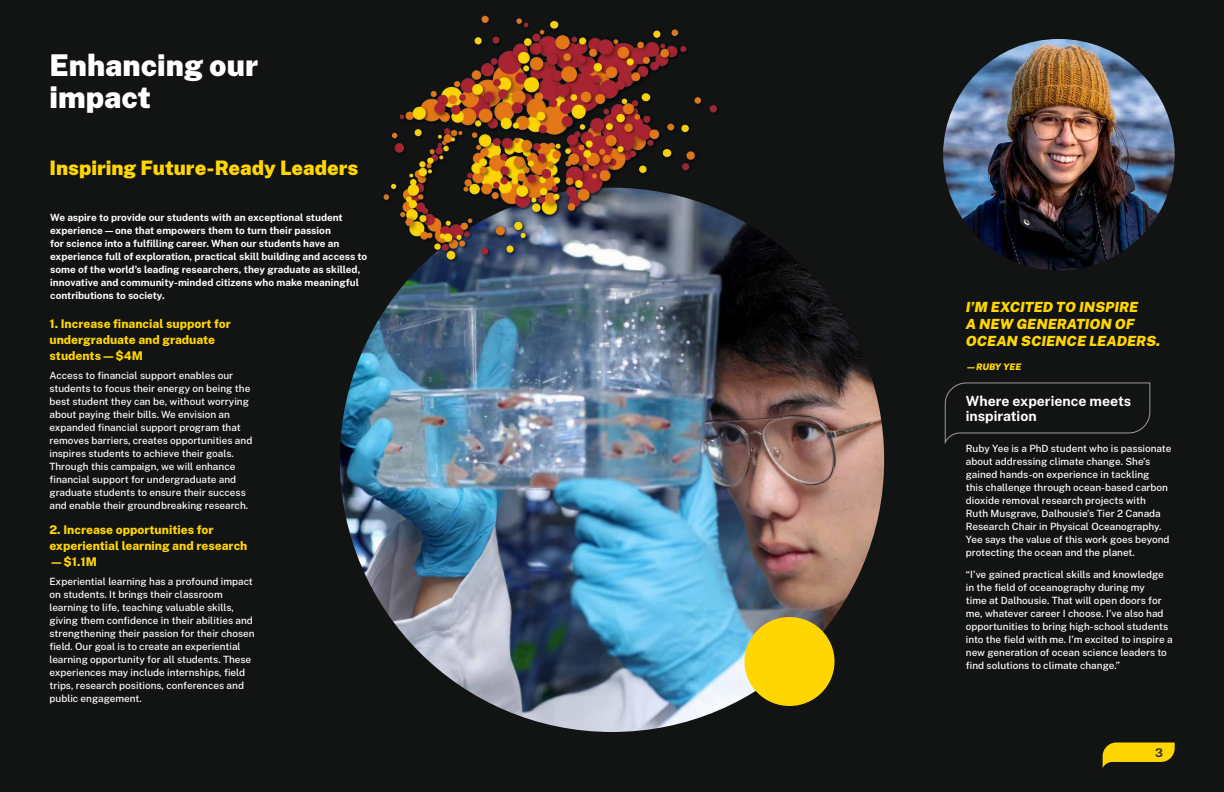
<style>
.page{position:relative;width:1224px;height:792px;background:#121313}
.page>*{position:absolute;margin:0;border:0;box-sizing:border-box;transform-origin:0 0}
.Heading_30_CloudWhite{font:900 30px/32px "Public Sans";color:#fff}
.Heading_20_BeakGold{font:900 20px "Public Sans";color:#ffd600}
.Quote_14_BeakGold{font:italic 900 14px/17px "Public Sans";color:#ffd600}
.Subheading_14_CloudWhite{font:700 14px/15px "Public Sans";color:#fff}
.Subheading_14_BeakGold{font:800 12px/16px "Public Sans";color:#ffd600}
.t1{font:700 12px "Public Sans";color:#343432}
.Body_10_CloudWhite{font:500 10px/13px "Public Sans";color:#fff}
.Body_10_WingtipBlack{font:500 10px/13px "Public Sans";color:#fff}
.Body_10_Bold_CloudWhite{font:700 10px/13px "Public Sans";color:#fff}
.QuoteAuthor_9_BeakGold{font:italic 900 9px "Public Sans";color:#ffd600}
</style>
<div class="page">
<img style="left:340px;top:188px;width:544px;height:544px;border-radius:272px">
<div style="left:744px;top:617px;width:91px;height:89px;background:#ffd600;border-radius:50%"></div>
<img style="left:943px;top:39px;width:232px;height:232px;border-radius:116px">
<img style="left:378px;top:15px;width:348px;height:308px">
<svg style="left:945px;top:382px;width:205px;height:62px"></svg>
<svg style="left:1103px;top:742px;width:72px;height:26px"></svg>
<p class="Heading_30_CloudWhite" style="left:50px;top:47px;width:210px">Enhancing our impact</p>
<p class="Heading_20_BeakGold" style="left:50px;top:152px;width:310px">Inspiring Future-Ready Leaders</p>
<p class="Body_10_Bold_CloudWhite" style="left:50px;top:211px;width:319px">We aspire to provide our students with an exceptional student experience—one that empowers them to turn their passion<br>for science into a fulfilling career. When our students have an experience full of exploration, practical skill building and access to some of the world’s leading researchers, they graduate as skilled, innovative and community-minded citizens who make meaningful contributions to society.</p>
<p class="Subheading_14_BeakGold" style="left:50px;top:315px;width:183px">1. Increase financial support for undergraduate and graduate students—$4M</p>
<p class="Body_10_CloudWhite" style="left:50px;top:368px;width:204px">Access to financial support enables our students to focus their energy on being the best student they can be, without worrying about paying their bills. We envision an expanded financial support program that removes barriers, creates opportunities and inspires students to achieve their goals.<br>Through this campaign, we will enhance financial support for undergraduate and graduate students to ensure their success and enable their groundbreaking research.</p>
<p class="Subheading_14_BeakGold" style="left:50px;top:521px;width:200px">2. Increase opportunities for experiential learning and research —$1.1M</p>
<p class="Body_10_CloudWhite" style="left:50px;top:574px;width:207px">Experiential learning has a profound impact on students. It brings their classroom learning to life, teaching valuable skills, giving them confidence in their abilities and strengthening their passion for their chosen field. Our goal is to create an experiential learning opportunity for all students. These experiences may include internships, field trips, research positions, conferences and public engagement.</p>
<p class="Quote_14_BeakGold" style="left:966px;top:297px;width:196px">I’M EXCITED TO INSPIRE<br>A NEW GENERATION OF<br>OCEAN SCIENCE LEADERS.</p>
<p class="QuoteAuthor_9_BeakGold" style="left:966px;top:360px;width:57px">—RUBY YEE</p>
<p class="Subheading_14_CloudWhite" style="left:966px;top:392px;width:167px">Where experience meets inspiration</p>
<p class="Body_10_WingtipBlack" style="left:966px;top:441px;width:207px">Ruby Yee is a PhD student who is passionate about addressing climate change. She’s gained hands-on experience in tackling<br>this challenge through ocean-based carbon dioxide removal research projects with<br>Ruth Musgrave, Dalhousie’s Tier 2 Canada Research Chair in Physical Oceanography.<br>Yee says the value of this work goes beyond protecting the ocean and the planet.</p>
<p class="Body_10_WingtipBlack" style="left:966px;top:567px;width:208px">“I’ve gained practical skills and knowledge in the field of oceanography during my<br>time at Dalhousie. That will open doors for me, whatever career I choose. I’ve also had opportunities to bring high-school students into the field with me. I’m excited to inspire a new generation of ocean science leaders to find solutions to climate change.”</p>
<p class="t1" style="left:1155px;top:743px;width:9px">3</p>
</div>
